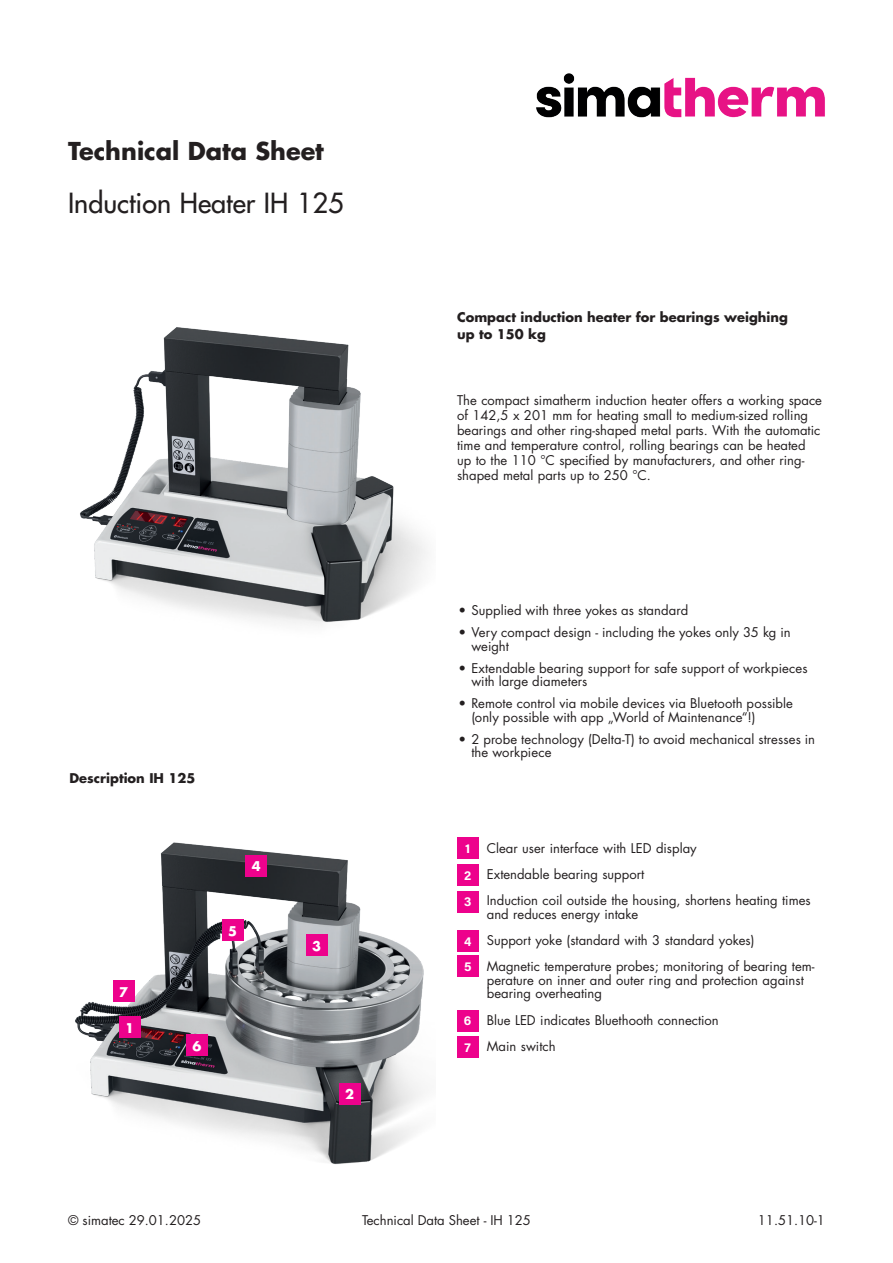
<style>
.page{position:relative;width:893px;height:1263px;background:#fff}
.page>*{position:absolute;margin:0;border:0;box-sizing:border-box;transform-origin:0 0}
.t1{font:500 27px "Futura Std";color:#231f20}
.t2{font:700 24px "Futura Std";color:#231f20}
.t3{font:13.05px/15px "Futura Std";color:#231f20}
.t4{font:700 13.05px/16.5px "Futura Std";color:#231f20}
.t5{font:700 13.05px "Futura Std";color:#fff}
.t6{font:13.05px/26.8px "Acumin Variable Concept";color:#fff}
</style>
<div class="page">
<img style="left:536px;top:73px;width:289px;height:45px">
<img style="left:80px;top:327px;width:348px;height:298px">
<img style="left:75px;top:842px;width:349px;height:323px">
<div style="left:306px;top:934px;width:21px;height:22px;background:#ed028c"></div>
<div style="left:339px;top:1083px;width:21px;height:21px;background:#ed028c"></div>
<div style="left:222px;top:919px;width:21px;height:22px;background:#ed028c"></div>
<div style="left:246px;top:855px;width:21px;height:21px;background:#ed028c"></div>
<div style="left:119px;top:1017px;width:21px;height:21px;background:#ed028c"></div>
<div style="left:186px;top:1035px;width:21px;height:21px;background:#ed028c"></div>
<div style="left:113px;top:981px;width:21px;height:21px;background:#ed028c"></div>
<div style="left:457px;top:837px;width:21px;height:21px;background:#ed028c"></div>
<div style="left:457px;top:864px;width:21px;height:21px;background:#ed028c"></div>
<div style="left:457px;top:891px;width:21px;height:21px;background:#ed028c"></div>
<div style="left:457px;top:930px;width:21px;height:21px;background:#ed028c"></div>
<div style="left:457px;top:956px;width:21px;height:21px;background:#ed028c"></div>
<div style="left:457px;top:1010px;width:21px;height:21px;background:#ed028c"></div>
<div style="left:457px;top:1036px;width:21px;height:21px;background:#ed028c"></div>
<h2 class="t2" style="left:68px;top:135px;width:257px">Technical Data Sheet</h2>
<h1 class="t1" style="left:68px;top:186px;width:277px">Induction Heater IH 125</h1>
<p class="t4" style="left:69px;top:770px;width:127px">Description IH 125</p>
<p class="t5" style="left:119px;top:983px;width:10px">7</p>
<p class="t5" style="left:125px;top:1019px;width:10px">1</p>
<p class="t5" style="left:252px;top:857px;width:10px">4</p>
<p class="t5" style="left:228px;top:922px;width:10px">5</p>
<p class="t5" style="left:192px;top:1037px;width:10px">6</p>
<p class="t5" style="left:312px;top:937px;width:10px">3</p>
<p class="t5" style="left:345px;top:1085px;width:10px">2</p>
<p class="t4" style="left:457px;top:309px;width:332px">Compact induction heater for bearings weighing up to 150 kg</p>
<p class="t3" style="left:457px;top:393px;width:366px">The compact simatherm induction heater offers a working space of 142,5 x 201 mm for heating small to medium-sized rolling bearings and other ring-shaped metal parts. With the automatic time and temperature control, rolling bearings can be heated up to the 110 °C specified by manufacturers, and other ring&shy;shaped metal parts up to 250 °C.</p>
<p class="t3" style="left:459px;top:603px;width:231px">• Supplied with three yokes as standard</p>
<p class="t3" style="left:471px;top:626px;width:321px;line-height:13.5px;text-indent:-13px">• Very compact design - including the yokes only 35 kg in weight</p>
<p class="t3" style="left:471px;top:661px;width:338px;line-height:13.5px;text-indent:-13px">• Extendable bearing support for safe support of workpieces with large diameters</p>
<p class="t3" style="left:471px;top:697px;width:323px;line-height:13.5px;text-indent:-13px">• Remote control via mobile devices via Bluetooth possible (only possible with app „World of Maintenance“!)</p>
<p class="t3" style="left:471px;top:732px;width:345px;line-height:13.5px;text-indent:-13px">• 2 probe technology (Delta-T) to avoid mechanical stresses in the workpiece</p>
<p class="t6" style="left:464px;top:834px;width:9px;text-align:justify">1<br>2<br>3</p>
<p class="t6" style="left:464px;top:928px;width:9px;line-height:25.7px">4<br>5</p>
<p class="t6" style="left:464px;top:1007px;width:9px;line-height:26.2px">6<br>7</p>
<p class="t3" style="left:487px;top:835px;width:325px;line-height:26.2px">Clear user interface with LED display<br>Extendable bearing support<br>Induction coil outside the housing, shortens heating times</p>
<p class="t3" style="left:487px;top:901px;width:329px;line-height:26.2px">and reduces energy intake<br>Support yoke (standard with 3 standard yokes)<br>Magnetic temperature probes; monitoring of bearing tem-</p>
<p class="t3" style="left:487px;top:973px;width:318px;line-height:13.5px">perature on inner and outer ring and protection against bearing overheating</p>
<p class="t3" style="left:487px;top:1007px;width:233px;line-height:26.2px">Blue LED indicates Bluethooth connection<br>Main switch</p>
<p class="t3" style="left:68px;top:1213px;width:135px">© simatec 29.01.2025</p>
<p class="t3" style="left:362px;top:1213px;width:170px">Technical Data Sheet - IH 125</p>
<p class="t3" style="left:758px;top:1213px;width:69px">11.51.10-1</p>
</div>
